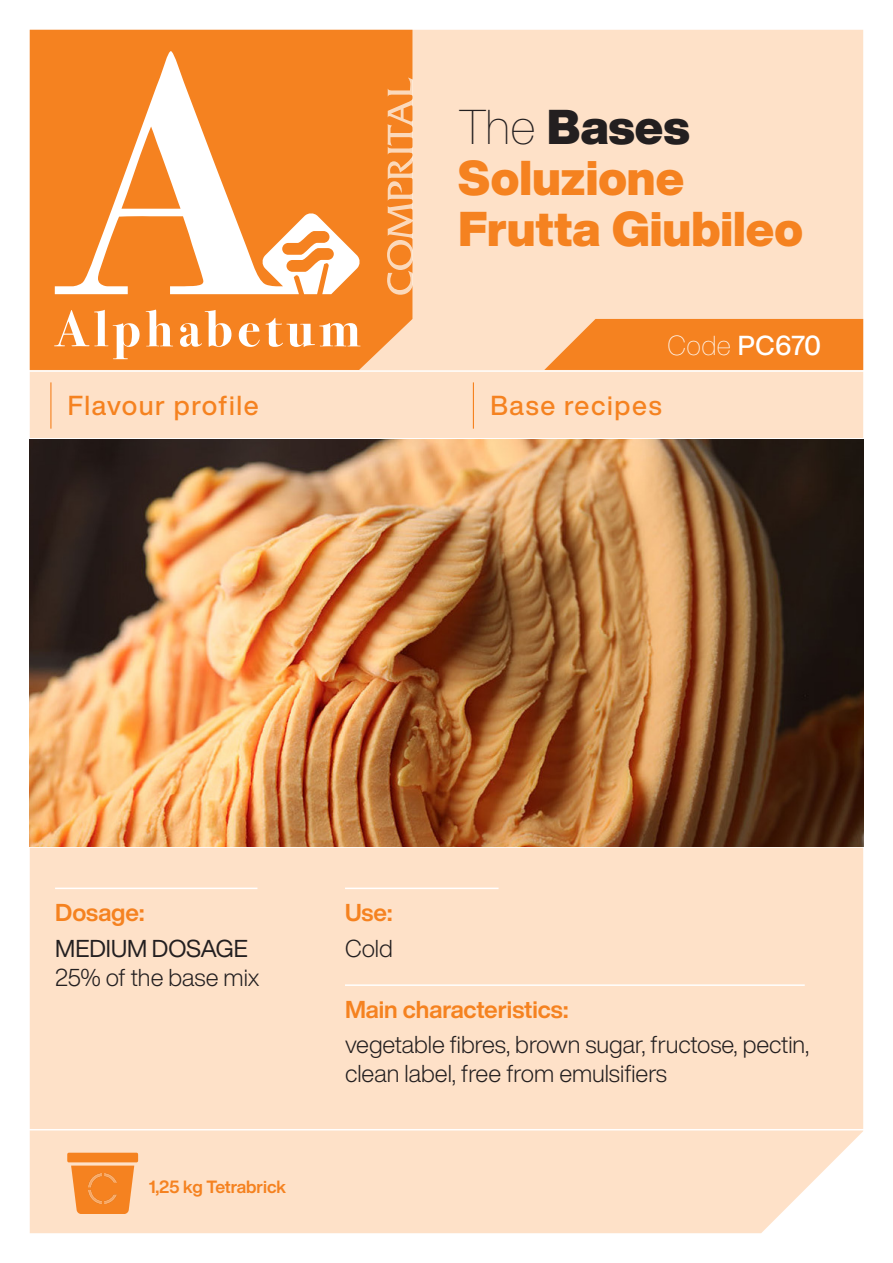
<style>
.page{position:relative;width:893px;height:1263px;background:#fff}
.page>*{position:absolute;margin:0;border:0;box-sizing:border-box;transform-origin:0 0}
.t1{font:900 48px "Helvetica Now Display";color:#f58220}
.t2{font:900 48px "Helvetica Now Display";letter-spacing:.005em;color:#231f20}
.navbar_-_plant_based{font:500 27px "Helvetica Now Display";letter-spacing:.06em;color:#f58220}
.t3{font:500 27px "Helvetica Now Display";letter-spacing:.005em;color:#fff}
.t4{font:300 24px/28.8px "Helvetica Now Display";color:#231f20}
.voci_basi{font:700 24px "Helvetica Now Display";color:#f58220}
.t5{font:24px "Helvetica Now Display";color:#231f20}
.t6{font:700 17.4px "Helvetica Now Display";letter-spacing:-.005em;color:#f58220}
.s1{font-weight:100}
</style>
<div class="page">
<div style="left:30px;top:30px;width:833px;height:1203px;background:#fee1c8"></div>
<div style="left:30px;top:30px;width:382px;height:340px;background:#f58220"></div>
<svg style="left:54px;top:310px;width:86px;height:49px"></svg>
<svg style="left:146px;top:310px;width:27px;height:36px"></svg>
<svg style="left:180px;top:310px;width:51px;height:37px"></svg>
<svg style="left:239px;top:318px;width:121px;height:29px"></svg>
<svg style="left:55px;top:51px;width:305px;height:243px;fill:#f58220"></svg>
<svg style="left:387px;top:77px;width:25px;height:218px;background:#f69e53"></svg>
<svg style="left:544px;top:319px;width:319px;height:51px;background:#f5892d"></svg>
<hr style="left:20px;top:370px;width:873px;height:2px;background:#fff">
<hr style="left:20px;top:1129px;width:873px;height:1px;background:#fff">
<hr style="left:50px;top:382px;width:1px;height:47px;background:#f58220">
<img style="left:55px;top:1151px;width:88px;height:65px">
<img style="left:88px;top:1173px;width:29px;height:30px">
<hr style="left:20px;top:846px;width:873px;height:2px;background:#fff">
<hr style="left:20px;top:438px;width:873px;height:1px;background:#fff">
<hr style="left:55px;top:887px;width:202px;height:2px;background:#fff">
<hr style="left:345px;top:887px;width:154px;height:2px;background:#fff">
<hr style="left:345px;top:984px;width:460px;height:2px;background:#fff">
<hr style="left:473px;top:382px;width:1px;height:47px;background:#f58220">
<img style="left:30px;top:439px;width:833px;height:407px">
<p class="navbar_-_plant_based" style="left:68px;top:387px;width:192px">Flavour profile</p>
<p class="t2" style="left:458px;top:94px;width:233px"><span class="s1">The</span> Bases</p>
<p class="t1" style="left:458px;top:145px;width:228px">Soluzione</p>
<p class="t1" style="left:458px;top:196px;width:346px">Frutta Giubileo</p>
<p class="t3" style="left:667px;top:327px;width:155px"><span class="s1">Code</span> PC670</p>
<p class="navbar_-_plant_based" style="left:490px;top:387px;width:173px">Base recipes</p>
<p class="voci_basi" style="left:55px;top:896px;width:91px">Dosage:</p>
<p class="t5" style="left:55px;top:932px;width:194px">MEDIUM DOSAGE</p>
<p class="t4" style="left:55px;top:962px;width:206px">25% of the base mix</p>
<p class="t6" style="left:149px;top:1175px;width:139px">1,25 kg Tetrabrick</p>
<p class="voci_basi" style="left:345px;top:896px;width:49px">Use:</p>
<p class="t4" style="left:345px;top:934px;width:49px">Cold</p>
<p class="voci_basi" style="left:345px;top:993px;width:225px">Main characteristics:</p>
<p class="t4" style="left:345px;top:1030px;width:466px">vegetable fibres, brown sugar, fructose, pectin, clean label, free from emulsifiers</p>
</div>
